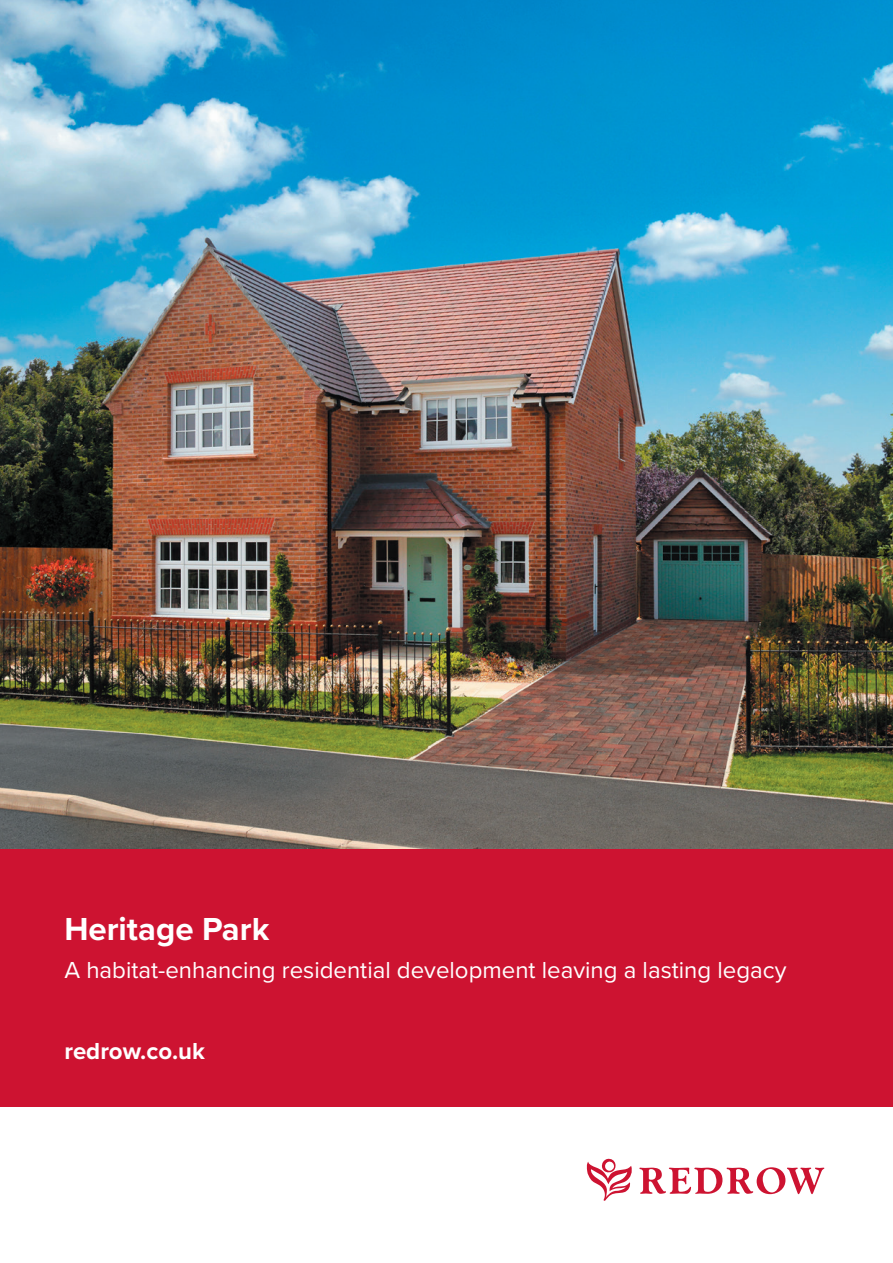
<style>
.page{position:relative;width:893px;height:1263px;background:#fff}
.page>*{position:absolute;margin:0;border:0;box-sizing:border-box;transform-origin:0 0}
.t1{font:700 33px "Proxima Nova";color:#fff}
.t2{font:24px "Proxima Nova";color:#fff}
.t3{font:700 24px "Proxima Nova";color:#fff}
</style>
<div class="page">
<div style="left:1px;top:0;width:892px;height:1106px;background:#cd1331"></div>
<svg style="left:639px;top:1167px;width:185px;height:27px"></svg>
<svg style="left:587px;top:1159px;width:45px;height:42px"></svg>
<img style="left:0;top:0;width:893px;height:848px">
<p class="t1" style="left:64px;top:905px;width:207px">Heritage Park</p>
<p class="t2" style="left:64px;top:952px;width:724px">A habitat-enhancing residential development leaving a lasting legacy</p>
<p class="t3" style="left:64px;top:1033px;width:142px">redrow.co.uk</p>
</div>
